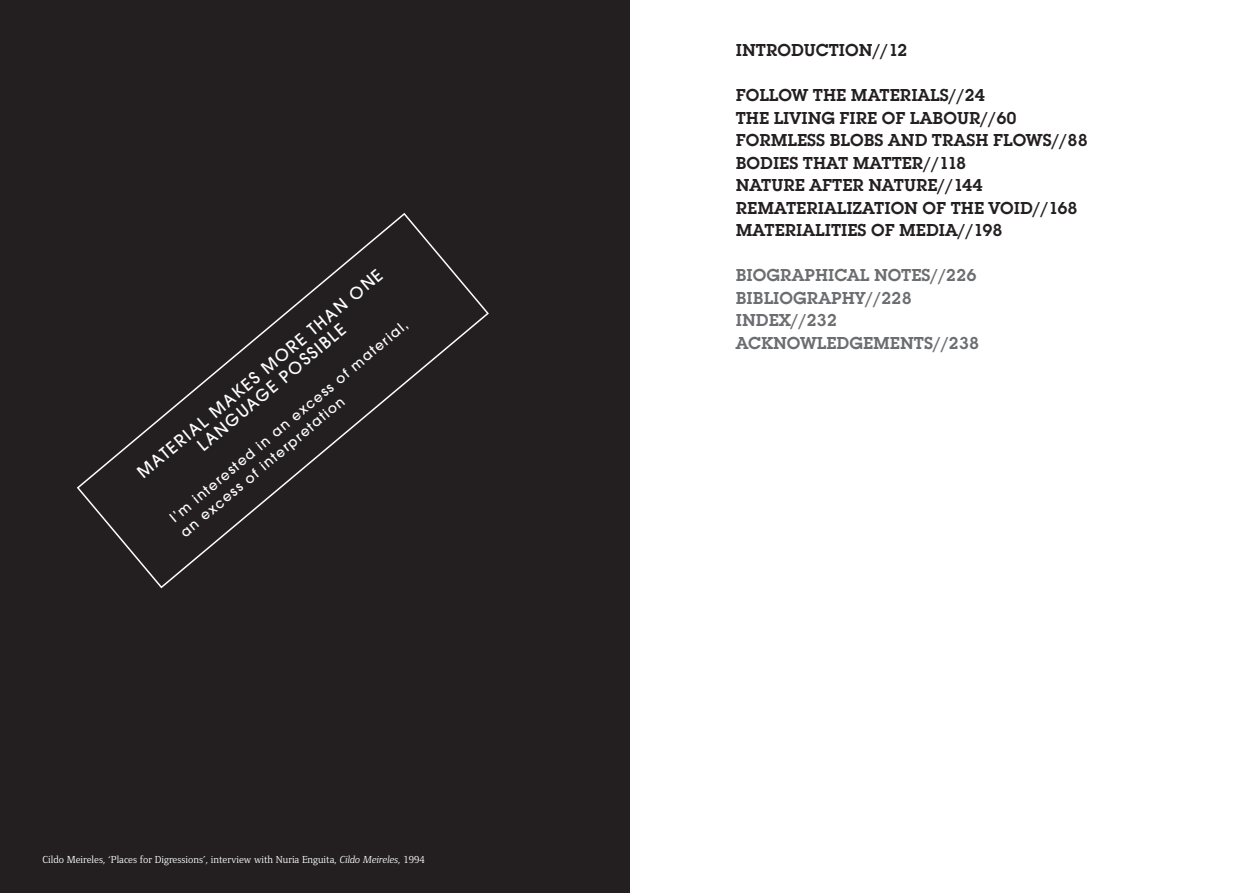
<style>
.page{position:relative;width:1259px;height:893px;background:#fff}
.page>*{position:absolute;margin:0;border:0;box-sizing:border-box;transform-origin:0 0}
._1__Subtitle_Black{font:600 18px "Lubalin Graph EF";color:#231f20}
._1__Subtitle_Grey{font:600 18px "Lubalin Graph EF";color:#6c6d70}
.Default{font:500 16.5px/18px "Avant Garde";color:#fff;text-align:center}
.Default-2{font:500 13.5px/18px "Avant Garde";color:#fff}
.t1{font:10.5px "Foundry Form Serif";color:#fff}
.s1{font-style:italic}
</style>
<div class="page">
<div style="left:0;top:0;width:629px;height:893px;background:#231f20"></div>
<svg style="left:76px;top:213px;width:413px;height:376px"></svg>
<p class="Default" style="left:134px;top:467px;width:316px;rotate:-40deg">MATERIAL MAKES MORE THAN ONE<br>LANGUAGE POSSIBLE</p>
<p class="Default-2" style="left:165px;top:513px;width:309px;rotate:-40deg">I’m interested in an excess of material, an excess of interpretation</p>
<p class="t1" style="left:43px;top:854px;width:383px">Cildo Meireles, ‘Places for Digressions’, interview with Nuria Enguita, <span class="s1">Cildo Meireles</span>, 1994</p>
<p class="_1__Subtitle_Black" style="left:736px;top:39px;width:173px">INTRODUCTION//12</p>
<p class="_1__Subtitle_Black" style="left:736px;top:84px;width:251px">FOLLOW THE MATERIALS//24</p>
<p class="_1__Subtitle_Black" style="left:736px;top:107px;width:282px">THE LIVING FIRE OF LABOUR//60</p>
<p class="_1__Subtitle_Black" style="left:736px;top:129px;width:353px">FORMLESS BLOBS AND TRASH FLOWS//88</p>
<p class="_1__Subtitle_Black" style="left:736px;top:152px;width:232px">BODIES THAT MATTER//118</p>
<p class="_1__Subtitle_Black" style="left:736px;top:174px;width:248px">NATURE AFTER NATURE//144</p>
<p class="_1__Subtitle_Black" style="left:736px;top:197px;width:343px">REMATERIALIZATION OF THE VOID//168</p>
<p class="_1__Subtitle_Black" style="left:736px;top:219px;width:268px">MATERIALITIES OF MEDIA//198</p>
<p class="_1__Subtitle_Grey" style="left:736px;top:264px;width:242px">BIOGRAPHICAL NOTES//226</p>
<p class="_1__Subtitle_Grey" style="left:736px;top:287px;width:177px">BIBLIOGRAPHY//228</p>
<p class="_1__Subtitle_Grey" style="left:736px;top:309px;width:103px">INDEX//232</p>
<p class="_1__Subtitle_Grey" style="left:736px;top:332px;width:245px">ACKNOWLEDGEMENTS//238</p>
</div>
